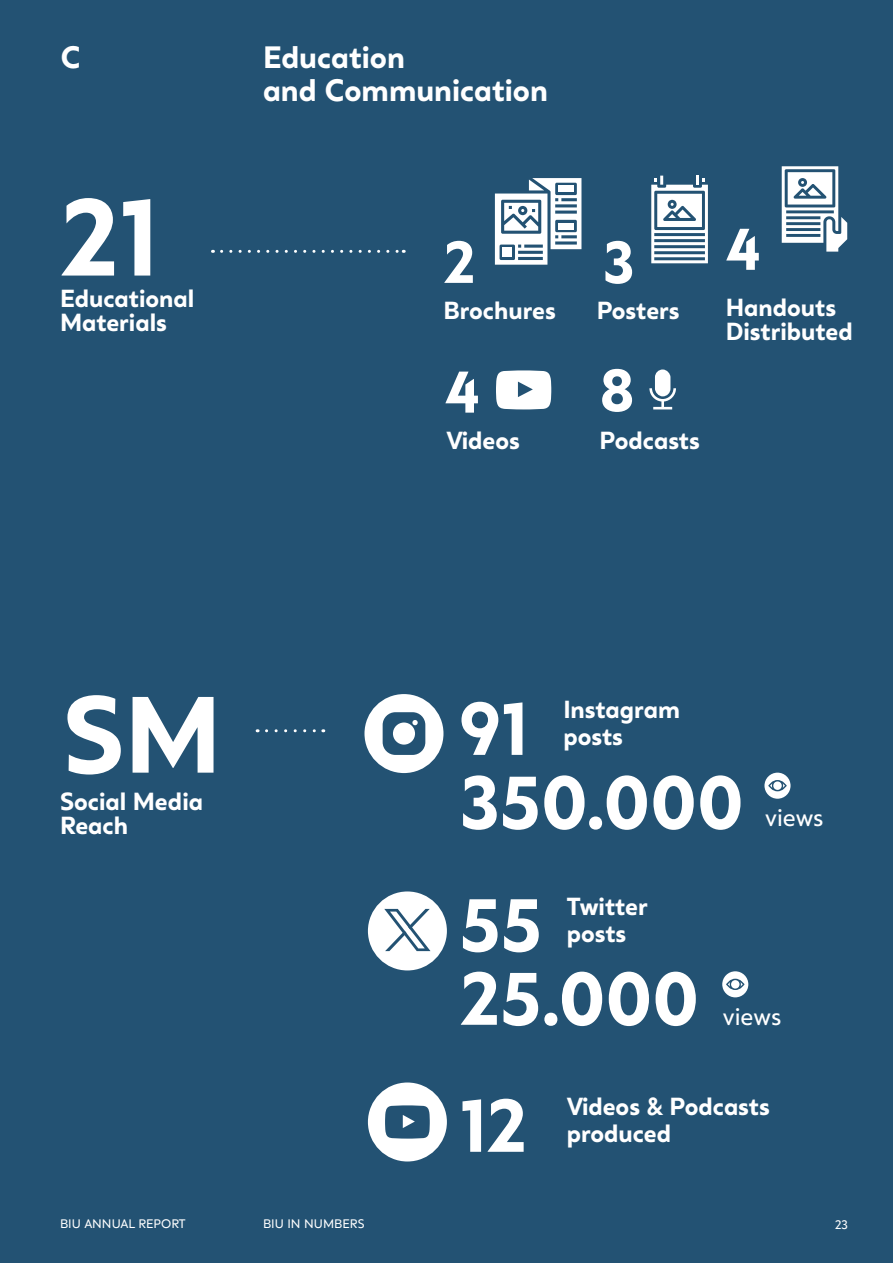
<style>
.page{position:relative;width:893px;height:1263px;background:#235273}
.page>*{position:absolute;margin:0;border:0;box-sizing:border-box;transform-origin:0 0}
.t1{font:700 105px "Grava";color:#fff}
.t2{font:700 72px "Grava";color:#fff}
.t3{font:700 57px "Grava";color:#fff}
.t4{font:700 30px/33px "Grava";color:#fff}
.t5{font:700 24px/27px "Grava";color:#fff}
.t6{font:24px "Grava";color:#fff}
.t7{font:12px "Grava";color:#fff}
</style>
<div class="page">
<div style="left:722px;top:971px;width:26px;height:26px;background:#fff;border-radius:50%"></div>
<div style="left:764px;top:773px;width:26px;height:26px;background:#fff;border-radius:50%"></div>
<svg style="left:726px;top:979px;width:18px;height:11px"></svg>
<svg style="left:768px;top:780px;width:19px;height:11px"></svg>
<div style="left:368px;top:1082px;width:79px;height:79px;background:#fff;border-radius:50%"></div>
<svg style="left:385px;top:1105px;width:45px;height:33px"></svg>
<div style="left:364px;top:694px;width:79px;height:79px;background:#fff;border-radius:50%"></div>
<svg style="left:383px;top:712px;width:42px;height:43px"></svg>
<svg style="left:651px;top:176px;width:57px;height:87px"></svg>
<svg style="left:782px;top:166px;width:65px;height:86px"></svg>
<svg style="left:495px;top:178px;width:86px;height:87px"></svg>
<div style="left:558px;top:186px;width:16px;height:6px;background:#fff"></div>
<svg style="left:496px;top:370px;width:55px;height:39px;background:#e7ecef"></svg>
<div style="left:655px;top:369px;width:15px;height:27px;background:#fff;border-radius:8px"></div>
<svg style="left:649px;top:388px;width:27px;height:21px"></svg>
<svg style="left:222px;top:250px;width:182px;height:3px"></svg>
<svg style="left:266px;top:729px;width:58px;height:3px"></svg>
<div style="left:368px;top:891px;width:79px;height:79px;background:#fff;border-radius:50%"></div>
<svg style="left:384px;top:909px;width:46px;height:42px"></svg>
<p class="t4" style="left:61px;top:41px;width:21px">C</p>
<h1 class="t1" style="left:60px;top:174px;width:100px">21</h1>
<p class="t5" style="left:60px;top:287px;width:136px;line-height:24px">Educational<br>Materials</p>
<p class="t4" style="left:263px;top:41px;width:286px">Education<br>and Communication</p>
<h3 class="t3" style="left:443px;top:228px;width:34px">2</h3>
<h3 class="t3" style="left:603px;top:228px;width:33px">3</h3>
<h3 class="t3" style="left:726px;top:215px;width:37px">4</h3>
<p class="t5" style="left:443px;top:297px;width:114px">Brochures</p>
<p class="t5" style="left:597px;top:297px;width:84px">Posters</p>
<p class="t5" style="left:726px;top:296px;width:128px;line-height:24px">Handouts<br>Distributed</p>
<h3 class="t3" style="left:445px;top:357px;width:37px">4</h3>
<h3 class="t3" style="left:600px;top:356px;width:36px">8</h3>
<p class="t5" style="left:447px;top:427px;width:75px">Videos</p>
<p class="t5" style="left:600px;top:427px;width:102px">Podcasts</p>
<h1 class="t1" style="left:63px;top:671px;width:161px">SM</h1>
<p class="t5" style="left:60px;top:788px;width:145px">Social Media</p>
<p class="t5" style="left:60px;top:812px;width:69px">Reach</p>
<h2 class="t2" style="left:460px;top:685px;width:70px">91</h2>
<p class="t5" style="left:563px;top:696px;width:118px">Instagram posts</p>
<h2 class="t2" style="left:460px;top:759px;width:286px">350.000</h2>
<p class="t6" style="left:765px;top:803px;width:60px">views</p>
<h2 class="t2" style="left:460px;top:881px;width:84px">55</h2>
<p class="t5" style="left:567px;top:893px;width:82px">Twitter posts</p>
<h2 class="t2" style="left:460px;top:955px;width:241px">25.000</h2>
<p class="t6" style="left:723px;top:1001px;width:60px">views</p>
<h2 class="t2" style="left:460px;top:1082px;width:69px">12</h2>
<p class="t5" style="left:567px;top:1093px;width:205px">Videos &amp; Podcasts produced</p>
<p class="t7" style="left:60px;top:1217px;width:127px">BIU ANNUAL REPORT</p>
<p class="t7" style="left:263px;top:1217px;width:103px">BIU IN NUMBERS</p>
<p class="t7" style="left:835px;top:1217px;width:14px">23</p>
</div>
